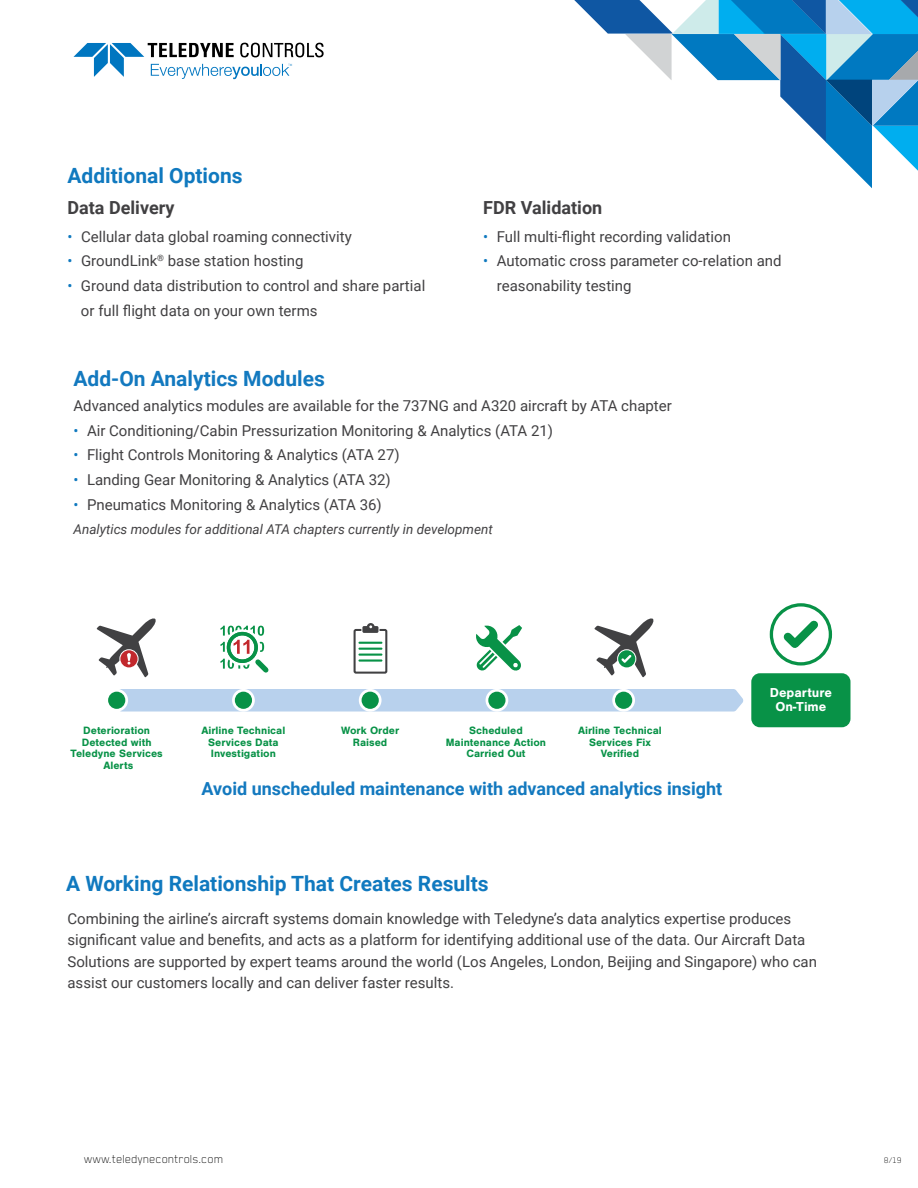
<style>
.page{position:relative;width:918px;height:1188px;background:#fff}
.page>*{position:absolute;margin:0;border:0;box-sizing:border-box;transform-origin:0 0}
.t1{font:700 21px "Roboto";color:#1079bf}
.t2{font:700 21px "Roboto";color:#1379bf}
.t3{font:700 18px "Roboto";color:#1379bf}
.t4{font:700 18px "Roboto";color:#414042}
.t5{font:15px/21.6px "Roboto";color:#414042}
.t6{font:italic 13.5px "Roboto";color:#414042}
.t7{font:100 13.5px "Blender";color:#000}
.t8{font:700 13.5px/14.1px "Nimbus San";color:#fff;text-align:center}
.t9{font:700 10.95px/11.6px "Nimbus San";color:#089247;text-align:center}
.t10{font:100 9.45px "Blender";color:#000}
.s1{color:#1079bf}
</style>
<div class="page">
<svg style="left:574px;top:0;width:344px;height:188px"></svg>
<svg style="left:73px;top:43px;width:251px;height:37px"></svg>
<div style="left:120px;top:689px;width:624px;height:23px;background:#b8d1ed"></div>
<svg style="left:486px;top:689px;width:22px;height:23px"></svg>
<div style="left:488px;top:692px;width:18px;height:17px;background:#089247;border-radius:50%"></div>
<svg style="left:232px;top:689px;width:23px;height:23px"></svg>
<div style="left:235px;top:692px;width:17px;height:17px;background:#089247;border-radius:50%"></div>
<svg style="left:105px;top:689px;width:23px;height:23px"></svg>
<div style="left:108px;top:692px;width:17px;height:17px;background:#089247;border-radius:50%"></div>
<div style="left:751px;top:673px;width:99px;height:54px;background:#089247;border-radius:9px"></div>
<svg style="left:476px;top:625px;width:46px;height:46px"></svg>
<svg style="left:612px;top:689px;width:23px;height:23px"></svg>
<div style="left:615px;top:692px;width:17px;height:17px;background:#089247;border-radius:50%"></div>
<svg style="left:97px;top:618px;width:59px;height:59px"></svg>
<svg style="left:776px;top:613px;width:50px;height:43px"></svg>
<div style="left:770px;top:603px;width:62px;height:63px;border:3px solid #089247;border-radius:50%"></div>
<svg style="left:220px;top:626px;width:49px;height:47px"></svg>
<svg style="left:594px;top:618px;width:60px;height:59px"></svg>
<svg style="left:359px;top:689px;width:23px;height:23px"></svg>
<div style="left:362px;top:692px;width:17px;height:17px;background:#089247;border-radius:50%"></div>
<div style="left:354px;top:629px;width:33px;height:45px;border:2px solid #414143"></div>
<svg style="left:360px;top:623px;width:21px;height:10px"></svg>
<hr style="left:358px;top:642px;width:24px;height:2px;background:#089247">
<hr style="left:358px;top:648px;width:24px;height:2px;background:#089247">
<hr style="left:358px;top:654px;width:24px;height:2px;background:#089247">
<hr style="left:358px;top:659px;width:24px;height:3px;background:#089247">
<h1 class="t1" style="left:68px;top:161px;width:177px">Additional Options</h1>
<p class="t4" style="left:68px;top:195px;width:108px">Data Delivery</p>
<p class="t4" style="left:483px;top:195px;width:120px">FDR Validation</p>
<p class="t5" style="left:68px;top:225px;width:286px"><span class="s1">•</span> Cellular data global roaming connectivity</p>
<p class="t5" style="left:68px;top:250px;width:238px"><span class="s1">•</span> GroundLink<sup>®</sup> base station hosting</p>
<p class="t5" style="left:81px;top:273px;width:346px;line-height:24.6px;text-indent:-14px"><span class="s1">•</span> Ground data distribution to control and share partial or full flight data on your own terms</p>
<h1 class="t2" style="left:74px;top:364px;width:253px">Add-On Analytics Modules</h1>
<p class="t5" style="left:483px;top:225px;width:249px"><span class="s1">•</span> Full multi-flight recording validation</p>
<p class="t5" style="left:497px;top:248px;width:286px;line-height:24.6px;text-indent:-14px"><span class="s1">•</span> Automatic cross parameter co-relation and reasonability testing</p>
<p class="t5" style="left:74px;top:395px;width:600px">Advanced analytics modules are available for the 737NG and A320 aircraft by ATA chapter</p>
<p class="t5" style="left:74px;top:419px;width:481px"><span class="s1">•</span> Air Conditioning/Cabin Pressurization Monitoring &amp; Analytics (ATA 21)</p>
<p class="t5" style="left:74px;top:444px;width:328px"><span class="s1">•</span> Flight Controls Monitoring &amp; Analytics (ATA 27)</p>
<p class="t5" style="left:74px;top:468px;width:319px"><span class="s1">•</span> Landing Gear Monitoring &amp; Analytics (ATA 32)</p>
<p class="t5" style="left:74px;top:493px;width:310px"><span class="s1">•</span> Pneumatics Monitoring &amp; Analytics (ATA 36)</p>
<p class="t6" style="left:74px;top:520px;width:421px">Analytics modules for additional ATA chapters currently in development</p>
<p class="t9" style="left:71px;top:725px;width:94px">Deterioration<br>Detected with<br>Teledyne Services<br>Alerts</p>
<p class="t9" style="left:446px;top:725px;width:102px">Scheduled<br>Maintenance Action<br>Carried Out</p>
<p class="t9" style="left:341px;top:725px;width:60px">Work Order<br>Raised</p>
<p class="t9" style="left:202px;top:725px;width:85px">Airline Technical<br>Services Data<br>Investigation</p>
<p class="t9" style="left:578px;top:725px;width:85px">Airline Technical<br>Services Fix<br>Verified</p>
<p class="t3" style="left:202px;top:776px;width:522px">Avoid unscheduled maintenance with advanced analytics insight</p>
<h1 class="t1" style="left:66px;top:869px;width:424px">A Working Relationship That Creates Results</h1>
<p class="t8" style="left:770px;top:686px;width:64px">Departure<br>On-Time</p>
<p class="t5" style="left:68px;top:907px;width:751px">Combining the airline’s aircraft systems domain knowledge with Teledyne’s data analytics expertise produces significant value and benefits, and acts as a platform for identifying additional use of the data. Our Aircraft Data Solutions are supported by expert teams around the world (Los Angeles, London, Beijing and Singapore) who can assist our customers locally and can deliver faster results.</p>
<p class="t7" style="left:84px;top:1152px;width:141px">www.teledynecontrols.com</p>
<p class="t10" style="left:884px;top:1155px;width:19px">8/19</p>
</div>
